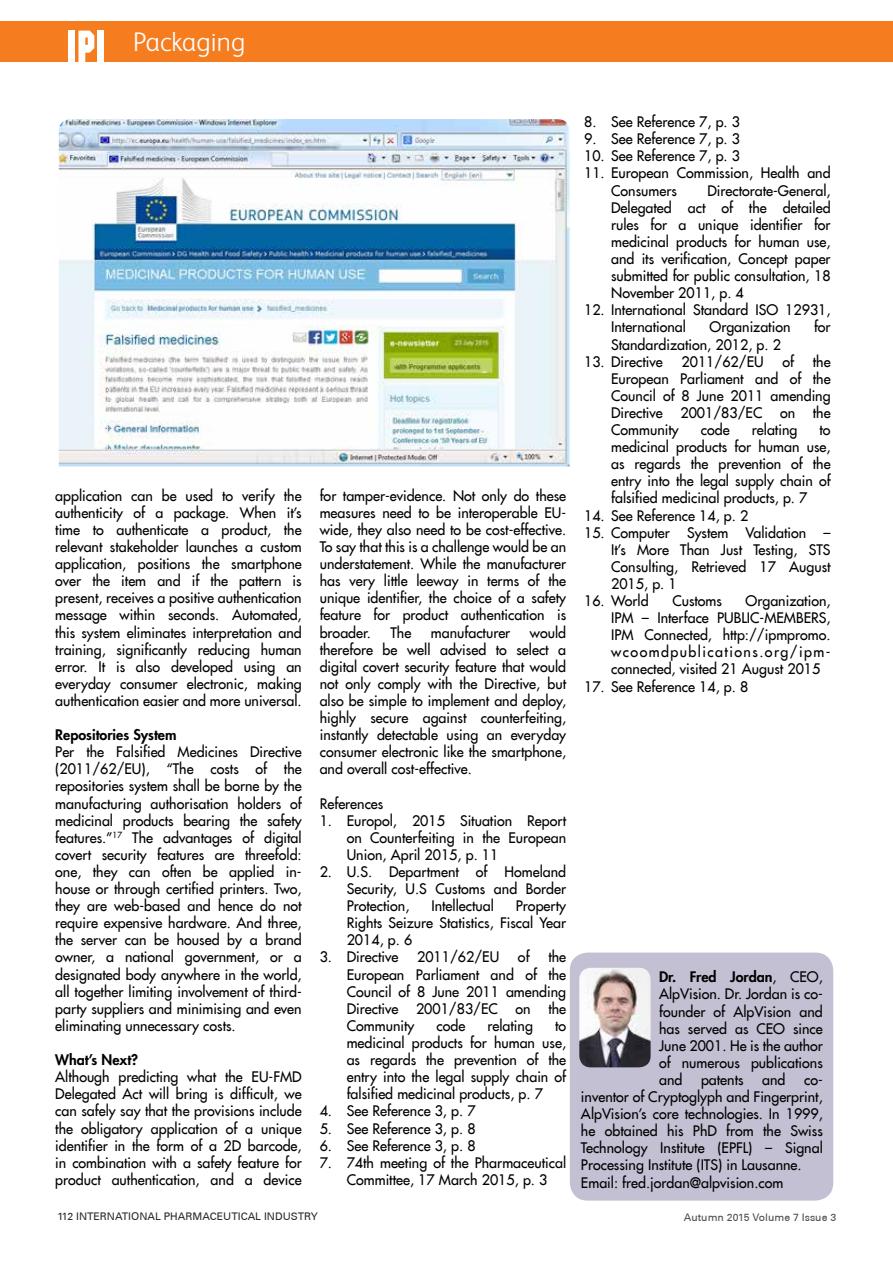
<style>
.page{position:relative;width:893px;height:1263px;background:#fff}
.page>*{position:absolute;margin:0;border:0;box-sizing:border-box;transform-origin:0 0}
.t1{font:300 27px "FS Albert";letter-spacing:.005em;color:#fff}
.t2{font:14.25px/17.1px "Futura LT";color:#000;text-align:justify}
.t3{font:800 14.25px "Futura LT";color:#000}
.t4{font:500 10.5px "Univers CE";color:#292829}
.t5{font:500 10.5px "Univers CE";color:#4d4d4f}
.s1{font-weight:800}
</style>
<div class="page">
<div style="left:0;top:21px;width:893px;height:41px;background:#f57d20"></div>
<div style="left:68px;top:31px;width:7px;height:33px;background:#fff"></div>
<svg style="left:78px;top:31px;width:16px;height:31px"></svg>
<div style="left:97px;top:31px;width:7px;height:33px;background:#fff"></div>
<div style="left:570px;top:952px;width:263px;height:248px;background:#c3c0d3;border-radius:18px"></div>
<img style="left:579px;top:968px;width:72px;height:99px">
<img style="left:59px;top:119px;width:511px;height:347px">
<h1 class="t1" style="left:133px;top:26px;width:113px">Packaging</h1>
<p class="t2" style="left:55px;top:487px;width:248px">application can be used to verify the authenticity of a package. When it’s time to authenticate a product, the relevant stakeholder launches a custom application, positions the smartphone over the item and if the pattern is present, receives a positive authentication message within seconds. Automated, this system eliminates interpretation and training, significantly reducing human error. It is also developed using an everyday consumer electronic, making authentication easier and more universal.</p>
<p class="t3" style="left:55px;top:725px;width:123px">Repositories System</p>
<p class="t2" style="left:55px;top:743px;width:248px">Per the Falsified Medicines Directive (2011/62/EU), “The costs of the repositories system shall be borne by the manufacturing authorisation holders of medicinal products bearing the safety features.”<sup>17</sup> The advantages of digital covert security features are threefold: one, they can often be applied in&shy;house or through certified printers. Two, they are web-based and hence do not require expensive hardware. And three, the server can be housed by a brand owner, a national government, or a designated body anywhere in the world, all together limiting involvement of third&shy;party suppliers and minimising and even eliminating unnecessary costs.</p>
<p class="t3" style="left:55px;top:1050px;width:84px">What’s Next?</p>
<p class="t2" style="left:55px;top:1068px;width:248px">Although predicting what the EU-FMD Delegated Act will bring is difficult, we can safely say that the provisions include the obligatory application of a unique identifier in the form of a 2D barcode, in combination with a safety feature for product authentication, and a device</p>
<p class="t2" style="left:320px;top:487px;width:248px">for tamper-evidence. Not only do these measures need to be interoperable EU&shy;wide, they also need to be cost-effective.<br>To say that this is a challenge would be an understatement. While the manufacturer has very little leeway in terms of the unique identifier, the choice of a safety feature for product authentication is broader.</p>
<p class="t2" style="left:390px;top:624px;width:22px">The</p>
<p class="t2" style="left:431px;top:624px;width:81px">manufacturer</p>
<p class="t2" style="left:320px;top:624px;width:248px;text-indent:210px">would therefore be well advised to select a digital covert security feature that would not only comply with the Directive, but also be simple to implement and deploy, highly secure against counterfeiting, instantly detectable using an everyday consumer electronic like the smartphone, and overall cost-effective.</p>
<p class="t2" style="left:320px;top:795px;width:65px">References</p>
<p class="t2" style="left:347px;top:812px;width:221px;text-indent:-27px">1. Europol, 2015 Situation Report on Counterfeiting in the European Union, April 2015, p. 11</p>
<p class="t2" style="left:347px;top:863px;width:221px;text-indent:-27px">2. U.S. Department of Homeland Security, U.S Customs and Border Protection,</p>
<p class="t2" style="left:431px;top:897px;width:64px">Intellectual</p>
<p class="t2" style="left:347px;top:897px;width:221px;text-indent:169px">Property Rights Seizure Statistics, Fiscal Year 2014, p. 6</p>
<p class="t2" style="left:320px;top:948px;width:80px">3. Directive</p>
<p class="t2" style="left:417px;top:948px;width:84px">2011/62/EU</p>
<p class="t2" style="left:518px;top:948px;width:13px">of</p>
<p class="t2" style="left:347px;top:948px;width:221px;text-indent:202px">the European Parliament and of the Council of 8 June 2011 amending Directive 2001/83/EC on the Community</p>
<p class="t2" style="left:436px;top:1017px;width:30px">code</p>
<p class="t2" style="left:487px;top:1017px;width:47px">relating</p>
<p class="t2" style="left:347px;top:1017px;width:221px;text-indent:208px">to medicinal products for human use, as regards the prevention of the entry into the legal supply chain of falsified medicinal products, p. 7</p>
<p class="t2" style="left:320px;top:1102px;width:157px">4. See Reference 3, p. 7</p>
<p class="t2" style="left:320px;top:1119px;width:157px">5. See Reference 3, p. 8</p>
<p class="t2" style="left:320px;top:1137px;width:157px">6. See Reference 3, p. 8</p>
<p class="t2" style="left:320px;top:1154px;width:248px;text-align:center">7. 74th meeting of the Pharmaceutical<br>Committee, 17 March 2015, p. 3</p>
<p class="t2" style="left:584px;top:113px;width:157px">8. See Reference 7, p. 3</p>
<p class="t2" style="left:584px;top:130px;width:157px">9. See Reference 7, p. 3</p>
<p class="t2" style="left:584px;top:147px;width:157px">10. See Reference 7, p. 3</p>
<p class="t2" style="left:611px;top:165px;width:221px;text-indent:-27px">11. European Commission, Health and<br>Consumers</p>
<p class="t2" style="left:611px;top:182px;width:221px;text-indent:96px">Directorate-General, Delegated act of the detailed rules for a unique identifier for medicinal products for human use, and its verification, Concept paper submitted for public consultation, 18<br>November 2011, p. 4</p>
<p class="t2" style="left:611px;top:301px;width:221px;text-indent:-27px">12. International Standard ISO 12931,<br>International</p>
<p class="t2" style="left:710px;top:318px;width:82px">Organization</p>
<p class="t2" style="left:814px;top:318px;width:18px">for</p>
<p class="t2" style="left:611px;top:336px;width:171px">Standardization, 2012, p. 2</p>
<p class="t2" style="left:584px;top:353px;width:80px">13. Directive</p>
<p class="t2" style="left:682px;top:353px;width:84px">2011/62/EU</p>
<p class="t2" style="left:782px;top:353px;width:13px">of</p>
<p class="t2" style="left:611px;top:353px;width:221px;text-indent:202px">the European Parliament and of the Council of 8 June 2011 amending Directive 2001/83/EC on the Community</p>
<p class="t2" style="left:701px;top:421px;width:30px">code</p>
<p class="t2" style="left:752px;top:421px;width:47px">relating</p>
<p class="t2" style="left:611px;top:421px;width:221px;text-indent:208px">to medicinal products for human use, as regards the prevention of the entry into the legal supply chain of falsified medicinal products, p. 7</p>
<p class="t2" style="left:584px;top:507px;width:166px">14. See Reference 14, p. 2</p>
<p class="t2" style="left:611px;top:524px;width:221px;text-indent:-27px">15. Computer System Validation – It’s More Than Just Testing, STS Consulting, Retrieved 17 August 2015, p. 1</p>
<p class="t2" style="left:584px;top:592px;width:66px">16. World</p>
<p class="t2" style="left:672px;top:592px;width:51px">Customs</p>
<p class="t2" style="left:611px;top:592px;width:221px;text-indent:134px">Organization, IPM – Interface PUBLIC-MEMBERS, IPM Connected, http://ipmpromo. wcoomdpublications.org/ipm&shy;connected, visited 21 August 2015</p>
<p class="t2" style="left:584px;top:678px;width:166px">17. See Reference 14, p. 8</p>
<p class="t2" style="left:659px;top:968px;width:165px"><span class="s1">Dr. Fred Jordan</span>, CEO, AlpVision. Dr. Jordan is co&shy;founder of AlpVision and has served as CEO since June 2001. He is the author of numerous publications and</p>
<p class="t2" style="left:701px;top:1071px;width:44px">patents</p>
<p class="t2" style="left:762px;top:1071px;width:25px">and</p>
<p class="t2" style="left:581px;top:1071px;width:243px;text-align:left;text-indent:223px">co&shy;inventor of Cryptoglyph and Fingerprint, AlpVision’s core technologies. In 1999, he obtained his PhD from the Swiss Technology Institute (EPFL) – Signal Processing Institute (ITS) in Lausanne.<br>Email: fred.jordan@alpvision.com</p>
<p class="t4" style="left:57px;top:1210px;width:262px">112 INTERNATIONAL PHARMACEUTICAL INDUSTRY</p>
<p class="t5" style="left:684px;top:1211px;width:154px">Autumn 2015 Volume 7 Issue 3</p>
</div>
